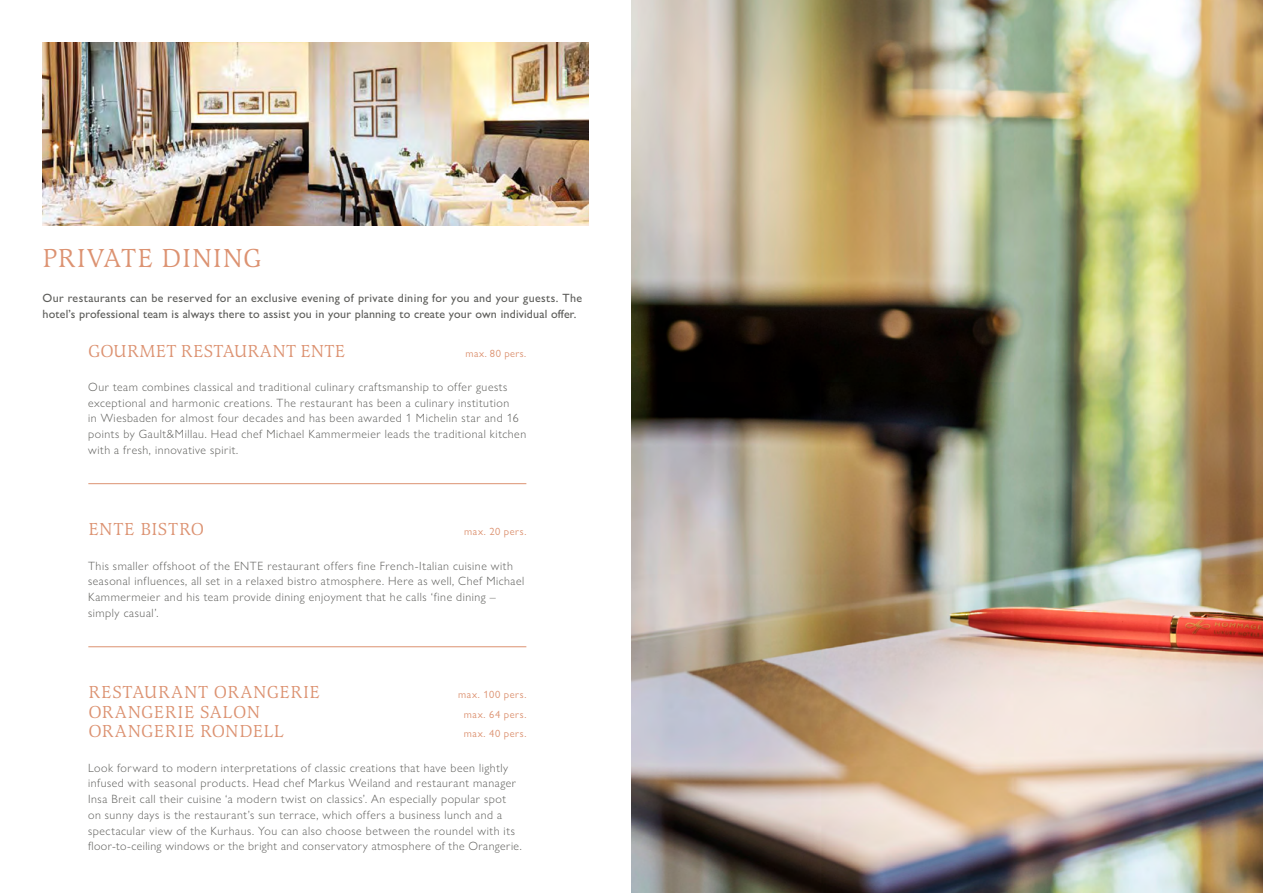
<style>
.page{position:relative;width:1263px;height:893px;background:#fff}
.page>*{position:absolute;margin:0;border:0;box-sizing:border-box;transform-origin:0 0}
.t1{font:27px "Latienne URW";letter-spacing:.03em;color:#dc9271}
.t2{font:18px "Latienne URW";letter-spacing:.02em;color:#dc9271}
.t3{font:300 12px/15.8px "Gill Sans Nova";letter-spacing:.045em;color:#5d5d5a}
.t4{font:500 12px/15.8px "Gill Sans Nova";letter-spacing:.015em;color:#5d5d5a}
.t5{font:10.5px "Gill Sans Nova";letter-spacing:.055em;color:#dc9271}
</style>
<div class="page">
<img style="left:43px;top:43px;width:546px;height:183px">
<hr style="left:88px;top:483px;width:438px;height:1px;background:#dc9271">
<hr style="left:88px;top:646px;width:438px;height:1px;background:#dc9271">
<img style="left:631px;top:0;width:632px;height:893px">
<h1 class="t1" style="left:43px;top:242px;width:221px">PRIVATE DINING</h1>
<p class="t4" style="left:43px;top:290px;width:541px">Our restaurants can be reserved for an exclusive evening of private dining for you and your guests. The hotel’s professional team is always there to assist you in your planning to create your own individual offer.</p>
<h2 class="t2" style="left:88px;top:339px;width:259px">GOURMET RESTAURANT ENTE</h2>
<p class="t5" style="left:465px;top:347px;width:62px">max. 80 pers.</p>
<p class="t3" style="left:88px;top:379px;width:440px">Our team combines classical and traditional culinary craftsmanship to offer guests exceptional and harmonic creations. The restaurant has been a culinary institution<br>in Wiesbaden for almost four decades and has been awarded 1 Michelin star and 16 points by Gault&amp;Millau. Head chef Michael Kammermeier leads the traditional kitchen with a fresh, innovative spirit.</p>
<h2 class="t2" style="left:88px;top:518px;width:117px">ENTE BISTRO</h2>
<p class="t5" style="left:464px;top:525px;width:64px">max. 20 pers.</p>
<p class="t3" style="left:88px;top:557px;width:438px">This smaller offshoot of the ENTE restaurant offers fine French-Italian cuisine with seasonal influences, all set in a relaxed bistro atmosphere. Here as well, Chef Michael Kammermeier and his team provide dining enjoyment that he calls ‘fine dining – simply casual’.</p>
<h2 class="t2" style="left:88px;top:681px;width:233px">RESTAURANT ORANGERIE</h2>
<p class="t5" style="left:458px;top:688px;width:70px">max. 100 pers.</p>
<h2 class="t2" style="left:88px;top:701px;width:173px">ORANGERIE SALON</h2>
<p class="t5" style="left:464px;top:708px;width:64px">max. 64 pers.</p>
<h2 class="t2" style="left:88px;top:720px;width:197px">ORANGERIE RONDELL</h2>
<p class="t5" style="left:464px;top:727px;width:64px">max. 40 pers.</p>
<p class="t3" style="left:88px;top:760px;width:435px">Look forward to modern interpretations of classic creations that have been lightly infused with seasonal products. Head chef Markus Weiland and restaurant manager Insa Breit call their cuisine ‘a modern twist on classics’. An especially popular spot on sunny days is the restaurant’s sun terrace, which offers a business lunch and a spectacular view of the Kurhaus. You can also choose between the roundel with its floor-to-ceiling windows or the bright and conservatory atmosphere of the Orangerie.</p>
</div>
